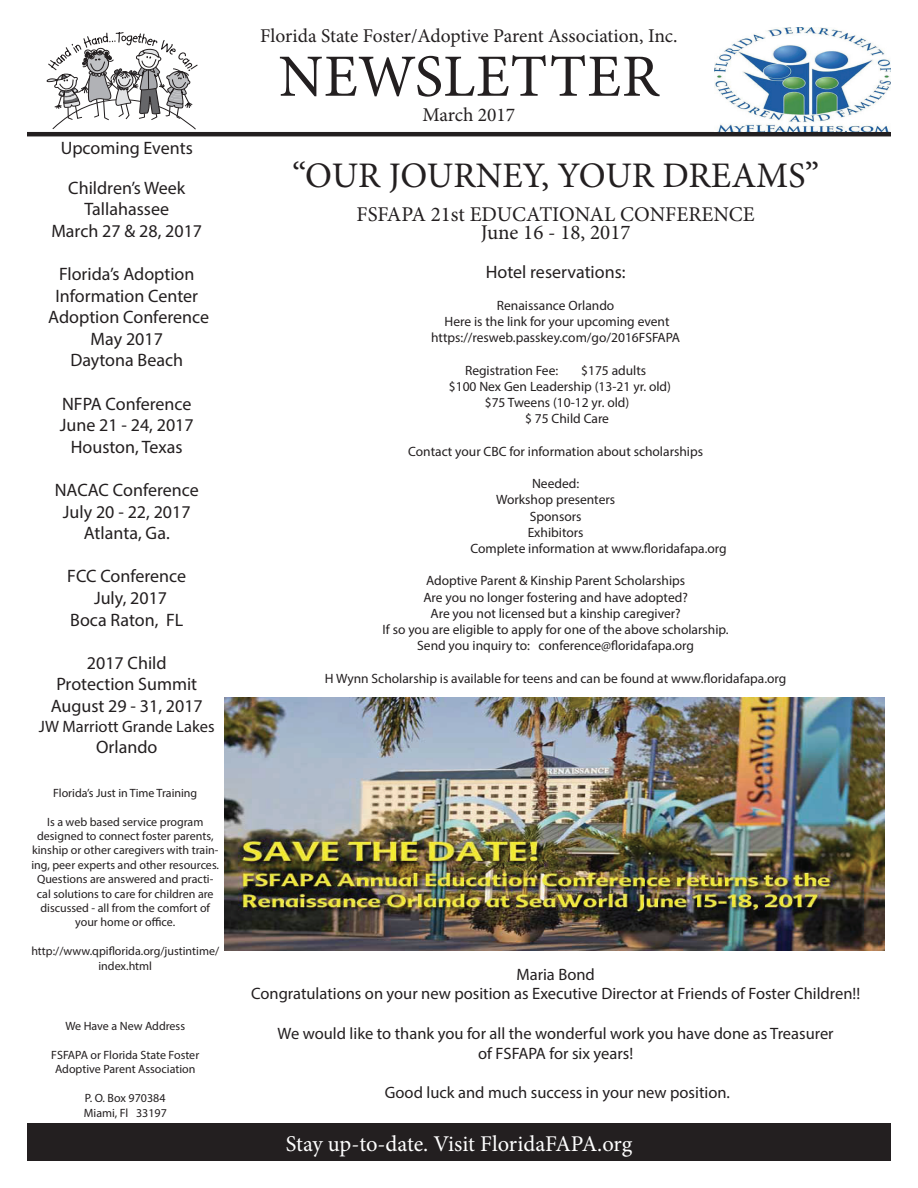
<style>
.page{position:relative;width:918px;height:1188px;background:#fff}
.page>*{position:absolute;margin:0;border:0;box-sizing:border-box;transform-origin:0 0}
.t1{font:60px "Minion Pro";letter-spacing:.01em;color:#231f20}
.t2{font:36px "Minion Pro";color:#231f20}
.t3{font:22.5px "Minion Pro";letter-spacing:-.005em;color:#fff}
.t4{font:21px/18px "Minion Pro";color:#231f20;text-align:center}
.t5{font:19.5px "Minion Pro";letter-spacing:-.005em;color:#231f20}
.t6{font:18px/21.6px "Myriad Pro";color:#231f20;text-align:center}
.t7{font:16.5px/19.8px "Myriad Pro";color:#231f20;text-align:center}
.t8{font:13.5px/16.2px "Myriad Pro";color:#231f20;text-align:center}
.t9{font:12px/14.4px "Myriad Pro";color:#231f20;text-align:center}
</style>
<div class="page">
<svg style="left:47px;top:32px;width:151px;height:97px"></svg>
<hr style="left:27px;top:132px;width:864px;height:4px;background:#231f20">
<div style="left:27px;top:1124px;width:864px;height:37px;background:#231f20"></div>
<img style="left:225px;top:698px;width:660px;height:253px">
<img style="left:714px;top:28px;width:177px;height:104px">
<h3 class="t6" style="left:61px;top:137px;width:134px">Upcoming Events</h3>
<h3 class="t6" style="left:51px;top:176px;width:152px">Children’s Week<br>Tallahassee<br>March 27 &amp; 28, 2017</h3>
<h3 class="t6" style="left:48px;top:263px;width:162px">Florida’s Adoption<br>Information Center<br>Adoption Conference<br>May 2017<br>Daytona Beach</h3>
<h3 class="t6" style="left:60px;top:392px;width:135px">NFPA Conference<br>June 21 - 24, 2017<br>Houston, Texas</h3>
<h3 class="t6" style="left:55px;top:479px;width:145px">NACAC Conference<br>July 20 - 22, 2017<br>Atlanta, Ga.</h3>
<h3 class="t6" style="left:67px;top:565px;width:120px">FCC Conference<br>July, 2017<br>Boca Raton, FL</h3>
<h3 class="t6" style="left:51px;top:652px;width:154px">2017 Child<br>Protection Summit<br>August 29 - 31, 2017</h3>
<p class="t7" style="left:39px;top:716px;width:177px">JW Marriott Grande Lakes</p>
<h3 class="t6" style="left:96px;top:736px;width:63px">Orlando</h3>
<p class="t9" style="left:53px;top:785px;width:146px">Florida’s Just in Time Training</p>
<p class="t9" style="left:31px;top:814px;width:189px">Is a web based service program designed to connect foster parents, kinship or other caregivers with train&shy;ing, peer experts and other resources.<br>Questions are answered and practi&shy;cal solutions to care for children are discussed - all from the comfort of your home or office.</p>
<p class="t9" style="left:31px;top:944px;width:189px">http://www.qpiflorida.org/justintime/ index.html</p>
<p class="t9" style="left:65px;top:1019px;width:121px">We Have a New Address</p>
<p class="t9" style="left:51px;top:1048px;width:149px">FSFAPA or Florida State Foster<br>Adoptive Parent Association</p>
<p class="t9" style="left:84px;top:1091px;width:85px;text-align:left">P. O. Box 970384<br>Miami, Fl 33197</p>
<h3 class="t5" style="left:260px;top:22px;width:419px">Florida State Foster/Adoptive Parent Association, Inc.</h3>
<h1 class="t1" style="left:279px;top:36px;width:382px">NEWSLETTER</h1>
<h3 class="t5" style="left:422px;top:102px;width:94px">March 2017</h3>
<h2 class="t2" style="left:292px;top:151px;width:528px">“OUR JOURNEY, YOUR DREAMS”</h2>
<h3 class="t4" style="left:357px;top:206px;width:400px">FSFAPA 21st EDUCATIONAL CONFERENCE<br>June 16 - 18, 2017</h3>
<h3 class="t6" style="left:486px;top:260px;width:141px">Hotel reservations:</h3>
<p class="t8" style="left:431px;top:297px;width:251px">Renaissance Orlando<br>Here is the link for your upcoming event https://resweb.passkey.com/go/2016FSFAPA</p>
<p class="t8" style="left:465px;top:362px;width:95px">Registration Fee:</p>
<p class="t8" style="left:581px;top:362px;width:67px">$175 adults</p>
<p class="t8" style="left:449px;top:378px;width:224px">$100 Nex Gen Leadership (13-21 yr. old)</p>
<p class="t8" style="left:485px;top:394px;width:146px">$75 Tweens (10-12 yr. old)</p>
<p class="t8" style="left:525px;top:410px;width:85px">$ 75 Child Care</p>
<p class="t8" style="left:408px;top:443px;width:296px">Contact your CBC for information about scholarships</p>
<p class="t8" style="left:532px;top:475px;width:49px">Needed:</p>
<p class="t8" style="left:496px;top:491px;width:121px">Workshop presenters</p>
<p class="t8" style="left:530px;top:508px;width:53px">Sponsors</p>
<p class="t8" style="left:528px;top:524px;width:57px">Exhibitors</p>
<p class="t8" style="left:470px;top:540px;width:258px">Complete information at www.floridafapa.org</p>
<p class="t8" style="left:383px;top:572px;width:348px">Adoptive Parent &amp; Kinship Parent Scholarships<br>Are you no longer fostering and have adopted?<br>Are you not licensed but a kinship caregiver?<br>If so you are eligible to apply for one of the above scholarship.<br>Send you inquiry to: conference@floridafapa.org</p>
<p class="t8" style="left:325px;top:670px;width:463px">H Wynn Scholarship is available for teens and can be found at www.floridafapa.org</p>
<p class="t7" style="left:251px;top:964px;width:611px">Maria Bond<br>Congratulations on your new position as Executive Director at Friends of Foster Children!!</p>
<p class="t7" style="left:278px;top:1023px;width:558px">We would like to thank you for all the wonderful work you have done as Treasurer of FSFAPA for six years!</p>
<p class="t7" style="left:385px;top:1083px;width:347px">Good luck and much success in your new position.</p>
<h3 class="t3" style="left:286px;top:1128px;width:348px">Stay up-to-date. Visit FloridaFAPA.org</h3>
</div>
